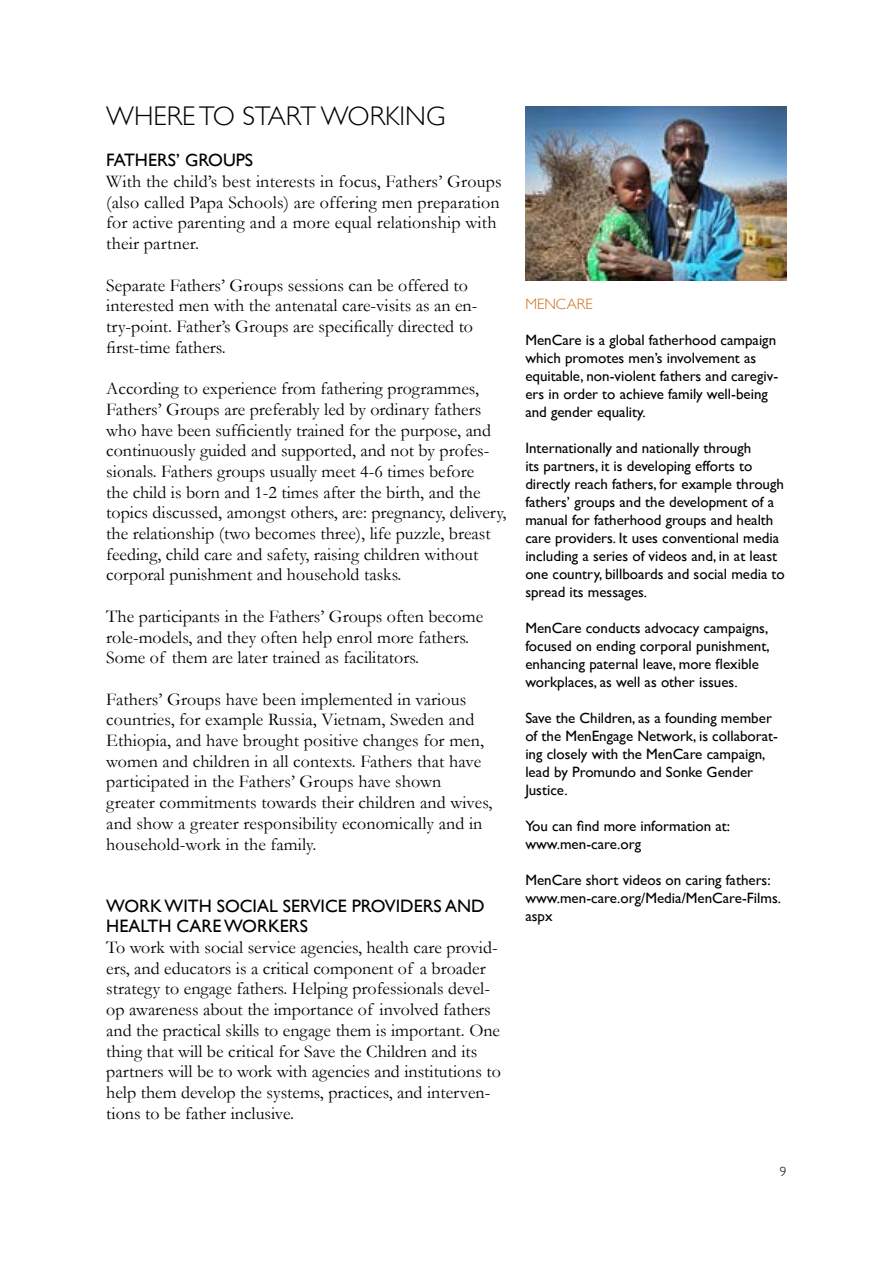
<style>
.page{position:relative;width:893px;height:1263px;background:#fff}
.page>*{position:absolute;margin:0;border:0;box-sizing:border-box;transform-origin:0 0}
.t1{font:300 27px "Gill Sans";color:#000}
.t2{font:18px/20.7px "Garamond";color:#000}
.t3{font:18px/20.7px "Gill Sans";color:#000}
.t4{font:15px/18px "Gill Sans";color:#000}
.t5{font:300 15px "Gill Sans";color:#ca6c18}
.t6{font:300 13.5px "Gill Sans";color:#000}
</style>
<div class="page">
<img style="left:525px;top:106px;width:262px;height:174px">
<h1 class="t1" style="left:106px;top:95px;width:341px">WHERE TO START WORKING</h1>
<p class="t3" style="left:106px;top:150px;width:148px">FATHERS’ GROUPS</p>
<p class="t2" style="left:106px;top:171px;width:397px">With the child’s best interests in focus, Fathers’ Groups (also called Papa Schools) are offering men preparation for active parenting and a more equal relationship with their partner.</p>
<p class="t2" style="left:106px;top:274px;width:372px">Separate Fathers’ Groups sessions can be offered to interested men with the antenatal care-visits as an en&shy;try-point. Father’s Groups are specifically directed to first-time fathers.</p>
<p class="t2" style="left:106px;top:378px;width:402px">According to experience from fathering programmes, Fathers’ Groups are preferably led by ordinary fathers who have been sufficiently trained for the purpose, and continuously guided and supported, and not by profes&shy;sionals. Fathers groups usually meet 4-6 times before<br>the child is born and 1-2 times after the birth, and the topics discussed, amongst others, are: pregnancy, delivery, the relationship (two becomes three), life puzzle, breast feeding, child care and safety, raising children without corporal punishment and household tasks.</p>
<p class="t2" style="left:106px;top:606px;width:378px">The participants in the Fathers’ Groups often become role-models, and they often help enrol more fathers.<br>Some of them are later trained as facilitators.</p>
<p class="t2" style="left:106px;top:688px;width:388px">Fathers’ Groups have been implemented in various countries, for example Russia, Vietnam, Sweden and Ethiopia, and have brought positive changes for men, women and children in all contexts. Fathers that have participated in the Fathers’ Groups have shown greater commitments towards their children and wives, and show a greater responsibility economically and in household-work in the family.</p>
<p class="t3" style="left:106px;top:895px;width:380px">WORK WITH SOCIAL SERVICE PROVIDERS AND<br>HEALTH CARE WORKERS</p>
<p class="t2" style="left:106px;top:937px;width:396px">To work with social service agencies, health care provid&shy;ers, and educators is a critical component of a broader strategy to engage fathers. Helping professionals devel&shy;op awareness about the importance of involved fathers and the practical skills to engage them is important. One thing that will be critical for Save the Children and its partners will be to work with agencies and institutions to help them develop the systems, practices, and interven&shy;tions to be father inclusive.</p>
<p class="t5" style="left:525px;top:292px;width:69px">MENCARE</p>
<p class="t4" style="left:525px;top:331px;width:254px">MenCare is a global fatherhood campaign which promotes men’s involvement as equitable, non-violent fathers and caregiv&shy;ers in order to achieve family well-being and gender equality.</p>
<p class="t4" style="left:525px;top:439px;width:261px">Internationally and nationally through<br>its partners, it is developing efforts to directly reach fathers, for example through fathers’ groups and the development of a manual for fatherhood groups and health care providers. It uses conventional media including a series of videos and, in at least one country, billboards and social media to spread its messages.</p>
<p class="t4" style="left:525px;top:619px;width:246px">MenCare conducts advocacy campaigns, focused on ending corporal punishment, enhancing paternal leave, more flexible workplaces, as well as other issues.</p>
<p class="t4" style="left:525px;top:709px;width:254px">Save the Children, as a founding member of the MenEngage Network, is collaborat&shy;ing closely with the MenCare campaign, lead by Promundo and Sonke Gender<br>Justice.</p>
<p class="t4" style="left:525px;top:817px;width:206px">You can find more information at: www.men-care.org</p>
<p class="t4" style="left:525px;top:871px;width:257px">MenCare short videos on caring fathers: www.men-care.org/Media/MenCare-Films. aspx</p>
<p class="t6" style="left:780px;top:1160px;width:8px">9</p>
</div>
